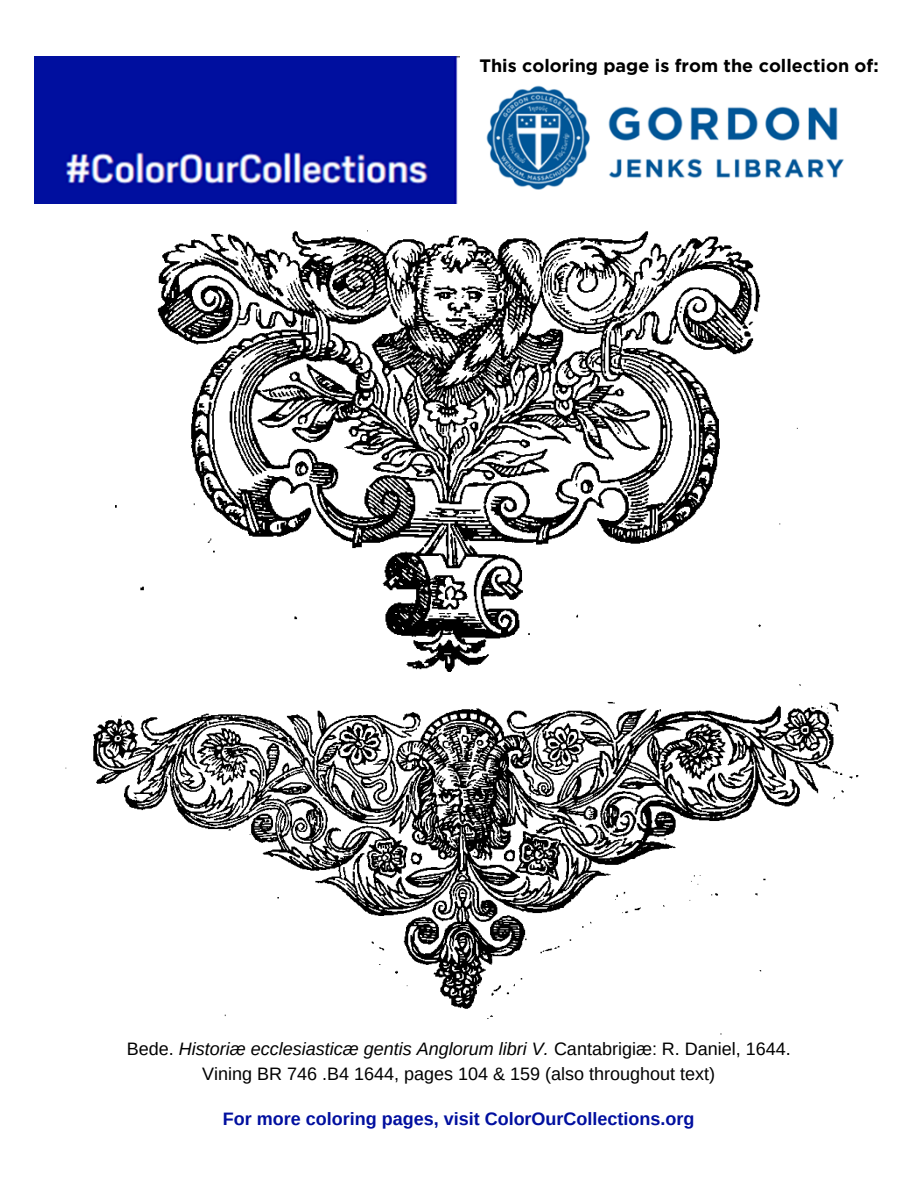
<style>
.page{position:relative;width:918px;height:1188px;background:#fff}
.page>*{position:absolute;margin:0;border:0;box-sizing:border-box;transform-origin:0 0}
.t1{font:18px/24.8px "Arimo";color:#000;text-align:center}
.t2{font:700 18px "Arimo";color:#010f9f}
.t3{font:700 18px "Gotham";color:#000}
.s1{font-style:italic}
</style>
<div class="page">
<img style="left:34px;top:56px;width:425px;height:147px">
<img style="left:486px;top:85px;width:358px;height:105px">
<img style="left:115px;top:230px;width:683px;height:442px">
<img style="left:65px;top:684px;width:794px;height:351px">
<p class="t3" style="left:479px;top:55px;width:401px">This coloring page is from the collection of:</p>
<p class="t1" style="left:127px;top:1036px;width:666px">Bede. <span class="s1">Historiæ ecclesiasticæ gentis Anglorum libri V.</span> Cantabrigiæ: R. Daniel, 1644.<br>Vining BR 746 .B4 1644, pages 104 &amp; 159 (also throughout text)</p>
<p class="t2" style="left:223px;top:1108px;width:473px">For more coloring pages, visit ColorOurCollections.org</p>
</div>
